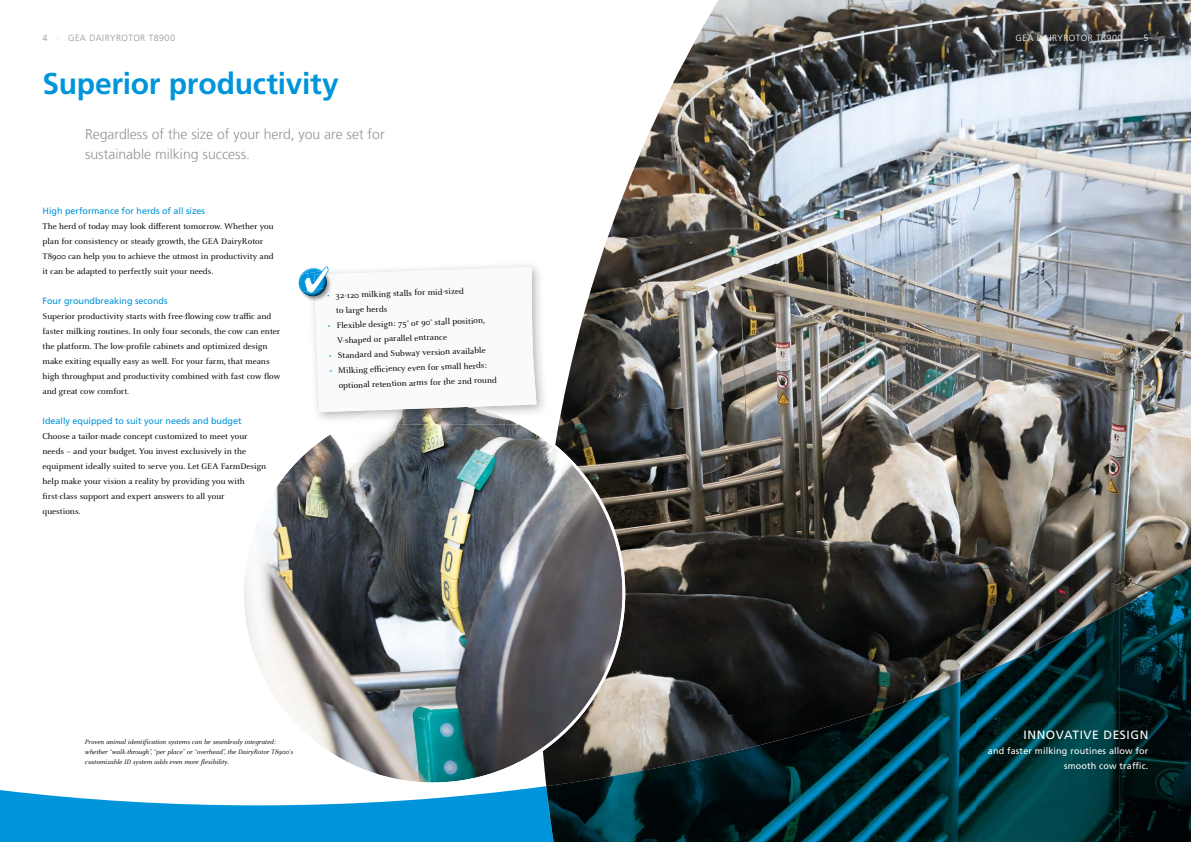
<style>
.page{position:relative;width:1191px;height:842px;background:#fff}
.page>*{position:absolute;margin:0;border:0;box-sizing:border-box;transform-origin:0 0}
.t1{font:700 30px "Frutiger LT Com";letter-spacing:-.01em;color:#0095db}
.t2{font:300 14px/20px "Frutiger LT Com";color:#929292}
.t3{font:12px "Frutiger LT Com";letter-spacing:.05em;color:#fff}
.t4{font:9px/15px "Celeste OT";color:#000}
.t5{font:9px "Frutiger LT Com";color:#0095db}
.t6{font:9px/15px "Frutiger LT Com";letter-spacing:.02em;color:#fff;text-align:right}
.t7{font:300 9px "Frutiger LT Com";letter-spacing:.05em;color:#929292}
.t8{font:300 9px "Frutiger LT Com";letter-spacing:.05em;color:#fff}
.t9{font:italic 7px/10px "Celeste OT";color:#000}
.s1{color:#0095db}
</style>
<div class="page">
<img style="left:718px;top:0;width:473px;height:745px">
<img style="left:563px;top:1px;width:155px;height:744px">
<svg style="left:0;top:786px;width:546px;height:56px"></svg>
<img style="left:1119px;top:566px;width:72px;height:276px">
<img style="left:1047px;top:608px;width:72px;height:234px">
<img style="left:976px;top:644px;width:72px;height:198px">
<img style="left:868px;top:675px;width:108px;height:167px">
<img style="left:761px;top:714px;width:108px;height:128px">
<img style="left:618px;top:745px;width:143px;height:97px">
<img style="left:546px;top:785px;width:72px;height:57px">
<img style="left:244px;top:401px;width:381px;height:384px">
<img style="left:308px;top:265px;width:240px;height:159px">
<img style="left:342px;top:412px;width:182px;height:12px">
<img style="left:299px;top:275px;width:2px;height:17px">
<svg style="left:301px;top:266px;width:235px;height:146px"></svg>
<p class="t7" style="left:43px;top:32px;width:134px">4 · GEA DAIRYROTOR T8900</p>
<p class="t8" style="left:1015px;top:32px;width:134px">GEA DAIRYROTOR T8900 · 5</p>
<h1 class="t1" style="left:43px;top:66px;width:298px">Superior productivity</h1>
<h2 class="t2" style="left:85px;top:124px;width:301px">Regardless of the size of your herd, you are set for sustainable milking success.</h2>
<p class="t5" style="left:43px;top:206px;width:164px">High performance for herds of all sizes</p>
<p class="t4" style="left:43px;top:219px;width:233px">The herd of today may look different tomorrow. Whether you plan for consistency or steady growth, the GEA DairyRotor T8900 can help you to achieve the utmost in productivity and it can be adapted to perfectly suit your needs.</p>
<p class="t5" style="left:43px;top:296px;width:127px">Four groundbreaking seconds</p>
<p class="t4" style="left:43px;top:309px;width:239px">Superior productivity starts with free-flowing cow traffic and faster milking routines. In only four seconds, the cow can enter the platform. The low-profile cabinets and optimized design make exiting equally easy as well. For your farm, that means high throughput and productivity combined with fast cow flow and great cow comfort.</p>
<p class="t5" style="left:43px;top:416px;width:201px">Ideally equipped to suit your needs and budget</p>
<p class="t4" style="left:43px;top:429px;width:225px">Choose a tailor-made concept customized to meet your needs – and your budget. You invest exclusively in the equipment ideally suited to serve you. Let GEA FarmDesign help make your vision a reality by providing you with first-class support and expert answers to all your<br>questions.</p>
<p class="t4" style="left:335px;top:288px;width:130px;text-indent:-9px;rotate:-2deg"><span class="s1">•</span> 32-120 milking stalls for mid-sized to large herds</p>
<p class="t4" style="left:336px;top:318px;width:150px;text-indent:-9px;rotate:-2deg"><span class="s1">•</span> Flexible design: 75° or 90° stall position,<br>V-shaped or parallel entrance</p>
<p class="t4" style="left:329px;top:348px;width:158px;rotate:-2deg"><span class="s1">•</span> Standard and Subway version available</p>
<p class="t4" style="left:338px;top:363px;width:160px;text-indent:-9px;rotate:-2deg"><span class="s1">•</span> Milking effi ciency even for small herds: optional retention arms for the 2nd round</p>
<p class="t9" style="left:85px;top:737px;width:209px">Proven animal identification systems can be seamlessly integrated: whether “walk-through”, “per place” or “overhead”, the DairyRotor T8900’s customizable ID system adds even more flexibility.</p>
<h3 class="t3" style="left:1023px;top:728px;width:126px">INNOVATIVE DESIGN</h3>
<p class="t6" style="left:988px;top:744px;width:162px">and faster milking routines allow for smooth cow traffic.</p>
</div>
